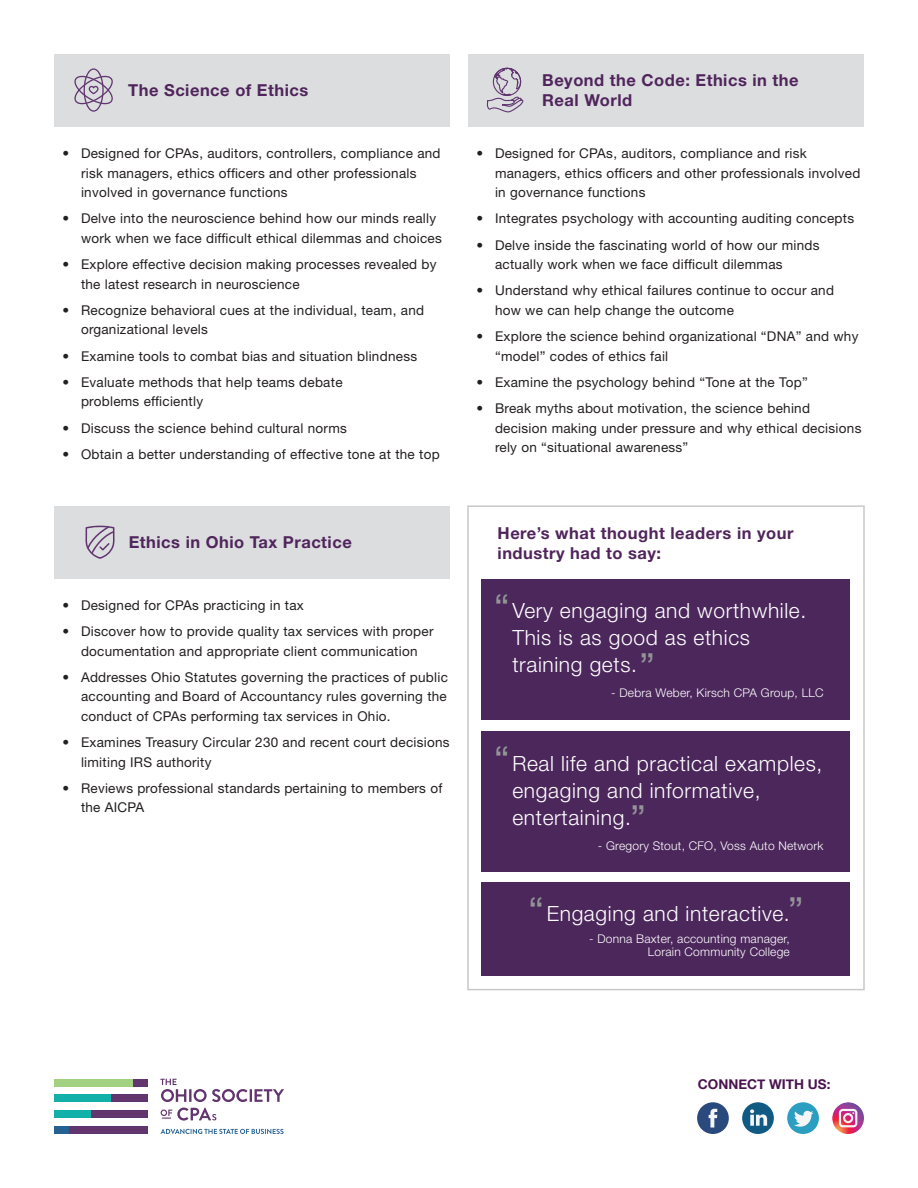
<style>
.page{position:relative;width:918px;height:1188px;background:#fff}
.page>*{position:absolute;margin:0;border:0;box-sizing:border-box;transform-origin:0 0}
.t1{font:36px "Helvetica Neue LT Std";color:#939598}
.t2{font:300 21px/27px "Helvetica Neue LT Std";letter-spacing:.03em;color:#fff}
.t3{font:700 16.5px/19.8px "Helvetica Neue LT Std";letter-spacing:.03em;color:#50255c}
.t4{font:13.5px/19.5px "Helvetica Neue LT Std";letter-spacing:.02em;color:#231f20}
.t5{font:700 13.5px "Helvetica Neue";color:#4a154f}
.t6{font:300 12px/13.5px "Helvetica Neue LT Std";letter-spacing:.02em;color:#fff;text-align:right}
</style>
<div class="page">
<div style="left:54px;top:54px;width:396px;height:72px;background:#dcdddf"></div>
<div style="left:54px;top:506px;width:396px;height:72px;background:#dcdddf"></div>
<div style="left:467px;top:505px;width:398px;height:485px;border:2px solid #c7c8ca"></div>
<div style="left:468px;top:54px;width:396px;height:72px;background:#dcdddf"></div>
<div style="left:54px;top:1126px;width:16px;height:8px;background:#266193"></div>
<div style="left:54px;top:1110px;width:37px;height:8px;background:#11b1aa"></div>
<div style="left:54px;top:1094px;width:57px;height:8px;background:#11b1aa"></div>
<div style="left:91px;top:1110px;width:57px;height:8px;background:#62356e"></div>
<div style="left:111px;top:1094px;width:37px;height:8px;background:#62356e"></div>
<div style="left:70px;top:1126px;width:78px;height:8px;background:#62356e"></div>
<div style="left:132px;top:1079px;width:16px;height:8px;background:#62356e"></div>
<div style="left:54px;top:1079px;width:78px;height:8px;background:#a3d182"></div>
<svg style="left:160px;top:1079px;width:124px;height:23px"></svg>
<svg style="left:161px;top:1108px;width:55px;height:13px"></svg>
<svg style="left:161px;top:1129px;width:123px;height:5px"></svg>
<svg style="left:74px;top:68px;width:39px;height:44px"></svg>
<svg style="left:487px;top:68px;width:36px;height:44px"></svg>
<svg style="left:86px;top:526px;width:29px;height:33px"></svg>
<div style="left:482px;top:579px;width:368px;height:140px;background:#4c275c"></div>
<div style="left:482px;top:731px;width:368px;height:141px;background:#4c275c"></div>
<div style="left:482px;top:882px;width:368px;height:93px;background:#4c275c"></div>
<div style="left:697px;top:1102px;width:32px;height:32px;background:#2a4a7e;border-radius:50%"></div>
<svg style="left:709px;top:1109px;width:8px;height:19px"></svg>
<div style="left:742px;top:1102px;width:32px;height:32px;background:#105a83;border-radius:50%"></div>
<svg style="left:750px;top:1109px;width:17px;height:17px"></svg>
<div style="left:787px;top:1102px;width:32px;height:32px;background:#2c9ec2;border-radius:50%"></div>
<svg style="left:794px;top:1111px;width:19px;height:16px"></svg>
<img style="left:832px;top:1102px;width:32px;height:32px;border-radius:16px">
<svg style="left:839px;top:1109px;width:18px;height:18px"></svg>
<p class="t3" style="left:128px;top:80px;width:182px">The Science of Ethics</p>
<p class="t3" style="left:542px;top:70px;width:258px">Beyond the Code: Ethics in the<br>Real World</p>
<p class="t4" style="left:81px;top:143px;width:361px;text-indent:-18px">• Designed for CPAs, auditors, controllers, compliance and risk managers, ethics officers and other professionals involved in governance functions</p>
<p class="t4" style="left:81px;top:209px;width:362px;text-indent:-18px">• Delve into the neuroscience behind how our minds really work when we face difficult ethical dilemmas and choices</p>
<p class="t4" style="left:81px;top:254px;width:357px;text-indent:-18px">• Explore effective decision making processes revealed by the latest research in neuroscience</p>
<p class="t4" style="left:81px;top:300px;width:345px;text-indent:-18px">• Recognize behavioral cues at the individual, team, and organizational levels</p>
<p class="t4" style="left:63px;top:346px;width:356px">• Examine tools to combat bias and situation blindness</p>
<p class="t4" style="left:81px;top:372px;width:263px;text-indent:-18px">• Evaluate methods that help teams debate problems efficiently</p>
<p class="t4" style="left:63px;top:418px;width:286px">• Discuss the science behind cultural norms</p>
<p class="t4" style="left:63px;top:444px;width:379px">• Obtain a better understanding of effective tone at the top</p>
<p class="t4" style="left:495px;top:143px;width:367px;text-indent:-18px">• Designed for CPAs, auditors, compliance and risk managers, ethics officers and other professionals involved in governance functions</p>
<p class="t4" style="left:477px;top:209px;width:379px">• Integrates psychology with accounting auditing concepts</p>
<p class="t4" style="left:495px;top:235px;width:326px;text-indent:-18px">• Delve inside the fascinating world of how our minds actually work when we face difficult dilemmas</p>
<p class="t4" style="left:495px;top:281px;width:341px;text-indent:-18px">• Understand why ethical failures continue to occur and how we can help change the outcome</p>
<p class="t4" style="left:495px;top:326px;width:365px;text-indent:-18px">• Explore the science behind organizational “DNA” and why “model” codes of ethics fail</p>
<p class="t4" style="left:477px;top:372px;width:333px">• Examine the psychology behind “Tone at the Top”</p>
<p class="t4" style="left:495px;top:398px;width:368px;text-indent:-18px">• Break myths about motivation, the science behind decision making under pressure and why ethical decisions rely on “situational awareness”</p>
<p class="t3" style="left:129px;top:531px;width:225px">Ethics in Ohio Tax Practice</p>
<p class="t3" style="left:498px;top:523px;width:297px">Here’s what thought leaders in your industry had to say:</p>
<p class="t4" style="left:63px;top:595px;width:243px">• Designed for CPAs practicing in tax</p>
<p class="t4" style="left:63px;top:621px;width:372px;text-align:center">• Discover how to provide quality tax services with proper documentation and appropriate client communication</p>
<p class="t4" style="left:81px;top:667px;width:368px;text-align:justify;text-indent:-18px">• Addresses Ohio Statutes governing the practices of public accounting and Board of Accountancy rules governing the conduct of CPAs performing tax services in Ohio.</p>
<p class="t4" style="left:81px;top:732px;width:370px;text-indent:-18px">• Examines Treasury Circular 230 and recent court decisions limiting IRS authority</p>
<p class="t4" style="left:81px;top:778px;width:363px;text-indent:-18px">• Reviews professional standards pertaining to members of the AICPA</p>
<p class="t1" style="left:494px;top:585px;width:17px">“</p>
<p class="t2" style="left:512px;top:597px;width:295px">Very engaging and worthwhile.<br>This is as good as ethics training gets.</p>
<p class="t1" style="left:639px;top:644px;width:17px">”</p>
<p class="t6" style="left:611px;top:686px;width:214px">- Debra Weber, Kirsch CPA Group, LLC</p>
<p class="t1" style="left:494px;top:738px;width:17px">“</p>
<p class="t2" style="left:512px;top:749px;width:311px">Real life and practical examples, engaging and informative, entertaining.</p>
<p class="t1" style="left:630px;top:797px;width:17px">”</p>
<p class="t6" style="left:598px;top:838px;width:227px">- Gregory Stout, CFO, Voss Auto Network</p>
<p class="t1" style="left:528px;top:888px;width:17px">“</p>
<p class="t1" style="left:788px;top:888px;width:17px">”</p>
<p class="t2" style="left:547px;top:900px;width:245px">Engaging and interactive.</p>
<p class="t6" style="left:589px;top:931px;width:202px">- Donna Baxter, accounting manager,<br>Lorain Community College</p>
<p class="t5" style="left:698px;top:1074px;width:134px">CONNECT WITH US:</p>
</div>
